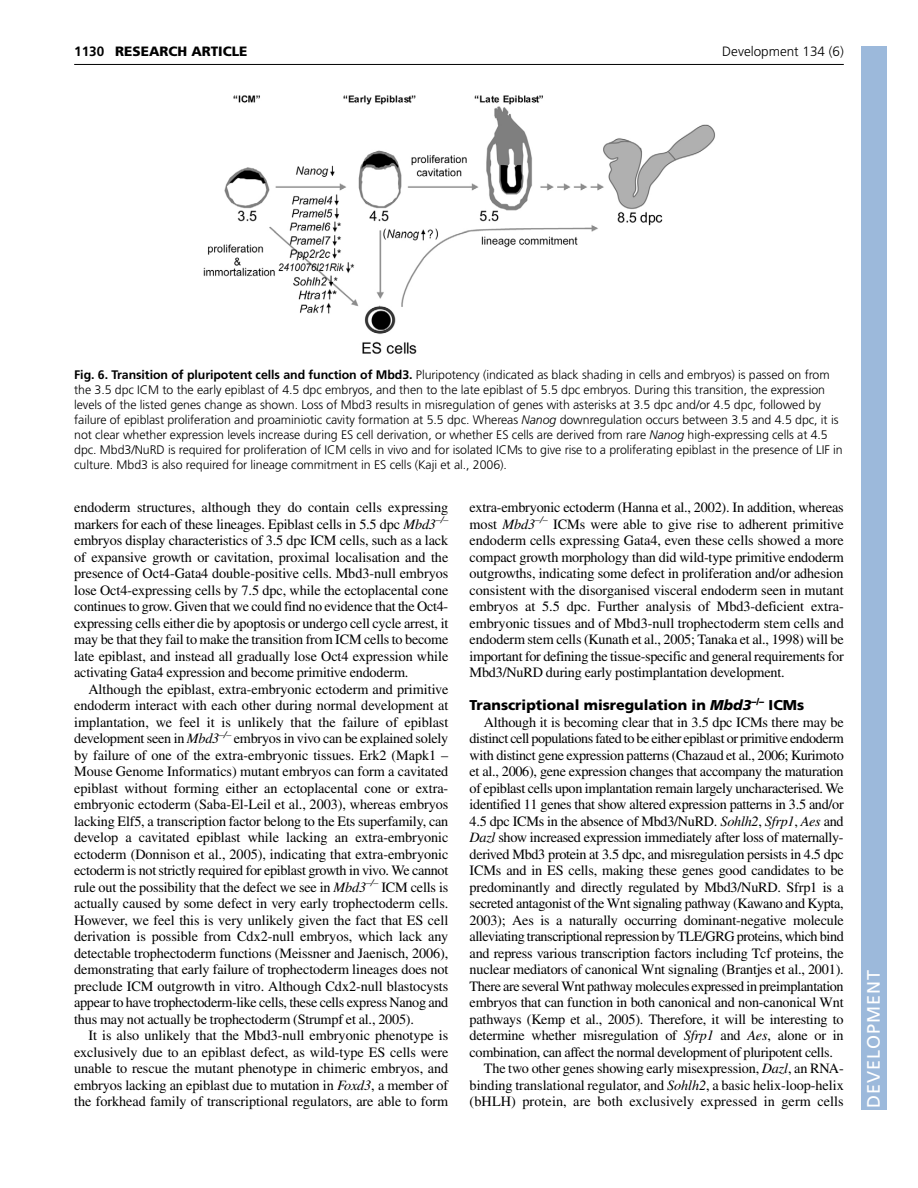
<style>
.page{position:relative;width:918px;height:1188px;background:#fff}
.page>*{position:absolute;margin:0;border:0;box-sizing:border-box;transform-origin:0 0}
.t1{font:18px "Frutiger LT Std";letter-spacing:.055em;color:#fff}
.t2{font:14.25px/16.5px "Times";letter-spacing:-.015em;color:#000;text-align:justify}
.t3{font:14.25px "Times";letter-spacing:-.035em;color:#000}
.t4{font:14.25px "Times";letter-spacing:.005em;color:#000}
.t5{font:900 14.25px "Frutiger LT Std";color:#000}
.t6{font:300 13.5px "Frutiger LT Std";color:#000}
.t7{font:900 13.5px "Frutiger LT Std";color:#000}
.t8{font:700 13.5px "Frutiger LT Std";color:#000}
.t9{font:300 12.3px/15px "Frutiger LT Std";letter-spacing:-.005em;color:#000}
.s1{font-weight:700}
.s2{font-style:italic}
</style>
<div class="page">
<div style="left:861px;top:46px;width:25px;height:1064px;background:#9cb9db"></div>
<hr style="left:74px;top:64px;width:770px;height:1px;background:#000">
<img style="left:203px;top:95px;width:512px;height:259px">
<p class="t8" style="left:74px;top:46px;width:32px">1130</p>
<p class="t7" style="left:115px;top:46px;width:134px">RESEARCH ARTICLE</p>
<p class="t6" style="left:722px;top:46px;width:123px">Development 134 (6)</p>
<p class="t9" style="left:74px;top:368px;width:770px"><span class="s1">Fig. 6. Transition of pluripotent cells and function of Mbd3.</span> Pluripotency (indicated as black shading in cells and embryos) is passed on from the 3.5 dpc ICM to the early epiblast of 4.5 dpc embryos, and then to the late epiblast of 5.5 dpc embryos. During this transition, the expression levels of the listed genes change as shown. Loss of Mbd3 results in misregulation of genes with asterisks at 3.5 dpc and/or 4.5 dpc, followed by failure of epiblast proliferation and proaminiotic cavity formation at 5.5 dpc. Whereas <span class="s2">Nanog</span> downregulation occurs between 3.5 and 4.5 dpc, it is not clear whether expression levels increase during ES cell derivation, or whether ES cells are derived from rare <span class="s2">Nanog</span> high-expressing cells at 4.5 dpc. Mbd3/NuRD is required for proliferation of ICM cells in vivo and for isolated ICMs to give rise to a proliferating epiblast in the presence of LIF in culture. Mbd3 is also required for lineage commitment in ES cells (Kaji et al., 2006).</p>
<p class="t2" style="left:74px;top:501px;width:376px">endoderm structures, although they do contain cells expressing markers for each of these lineages. Epiblast cells in 5.5 dpc <span class="s2">Mbd3</span><sup>–/– </sup>embryos display characteristics of 3.5 dpc ICM cells, such as a lack of expansive growth or cavitation, proximal localisation and the presence of Oct4-Gata4 double-positive cells. Mbd3-null embryos lose Oct4-expressing cells by 7.5 dpc, while the ectoplacental cone continues to grow. Given that we could find no evidence that the Oct4- expressing cells either die by apoptosis or undergo cell cycle arrest, it may be that they fail to make the transition from ICM cells to become late epiblast, and instead all gradually lose Oct4 expression while activating Gata4 expression and become primitive endoderm.</p>
<p class="t2" style="left:74px;top:682px;width:376px;text-indent:14px">Although the epiblast, extra-embryonic ectoderm and primitive endoderm interact with each other during normal development at implantation, we feel it is unlikely that the failure of epiblast development seen in <span class="s2">Mbd3</span><sup>–/–</sup> embryos in vivo can be explained solely by failure of one of the extra-embryonic tissues. Erk2 (Mapk1 – Mouse Genome Informatics) mutant embryos can form a cavitated epiblast without forming either an ectoplacental cone or extra&shy;embryonic ectoderm (Saba-El-Leil et al., 2003), whereas embryos lacking Elf5, a transcription factor belong to the Ets superfamily, can develop a cavitated epiblast while lacking an extra-embryonic ectoderm (Donnison et al., 2005), indicating that extra-embryonic ectoderm is not strictly required for epiblast growth in vivo. We cannot rule out the possibility that the defect we see in <span class="s2">Mbd3</span><sup>–/–</sup> ICM cells is actually caused by some defect in very early trophectoderm cells.<br>However, we feel this is very unlikely given the fact that ES cell derivation is possible from Cdx2-null embryos, which lack any detectable trophectoderm functions (Meissner and Jaenisch, 2006), demonstrating that early failure of trophectoderm lineages does not preclude ICM outgrowth in vitro. Although Cdx2-null blastocysts appear to have trophectoderm-like cells, these cells express Nanog and thus may not actually be trophectoderm (Strumpf et al., 2005).</p>
<p class="t2" style="left:74px;top:1029px;width:376px;text-indent:14px">It is also unlikely that the Mbd3-null embryonic phenotype is exclusively due to an epiblast defect, as wild-type ES cells were unable to rescue the mutant phenotype in chimeric embryos, and embryos lacking an epiblast due to mutation in <span class="s2">Foxd3</span>, a member of the forkhead family of transcriptional regulators, are able to form</p>
<p class="t2" style="left:470px;top:501px;width:376px">extra-embryonic ectoderm (Hanna et al., 2002). In addition, whereas most <span class="s2">Mbd3</span><sup>–/–</sup> ICMs were able to give rise to adherent primitive endoderm cells expressing Gata4, even these cells showed a more compact growth morphology than did wild-type primitive endoderm outgrowths, indicating some defect in proliferation and/or adhesion consistent with the disorganised visceral endoderm seen in mutant embryos at 5.5 dpc. Further analysis of Mbd3-deficient extra&shy;embryonic tissues and of Mbd3-null trophectoderm stem cells and endoderm stem cells (Kunath et al., 2005; Tanaka et al., 1998) will be important for defining the tissue-specific and general requirements for Mbd3/NuRD during early postimplantation development.</p>
<p class="t5" style="left:470px;top:700px;width:336px">Transcriptional misregulation in <span class="s2">Mbd3</span><sup>–/–</sup> ICMs</p>
<p class="t2" style="left:484px;top:715px;width:361px">Although it is becoming clear that in 3.5 dpc ICMs there may be</p>
<p class="t3" style="left:470px;top:733px;width:376px">distinct cell populations fated to be either epiblast or primitive endoderm</p>
<p class="t2" style="left:470px;top:748px;width:376px">with distinct gene expression patterns (Chazaud et al., 2006; Kurimoto</p>
<p class="t2" style="left:470px;top:765px;width:376px">et al., 2006), gene expression changes that accompany the maturation</p>
<p class="t2" style="left:470px;top:781px;width:376px">of epiblast cells upon implantation remain largely uncharacterised. We</p>
<p class="t2" style="left:470px;top:798px;width:376px">identified 11 genes that show altered expression patterns in 3.5 and/or</p>
<p class="t2" style="left:470px;top:814px;width:376px">4.5 dpc ICMs in the absence of Mbd3/NuRD. <span class="s2">Sohlh2</span>, <span class="s2">Sfrp1</span>, <span class="s2">Aes</span> and</p>
<p class="t2" style="left:470px;top:831px;width:376px"><span class="s2">Dazl</span> show increased expression immediately after loss of maternally-</p>
<p class="t2" style="left:470px;top:847px;width:376px">derived Mbd3 protein at 3.5 dpc, and misregulation persists in 4.5 dpc</p>
<p class="t2" style="left:470px;top:864px;width:376px">ICMs and in ES cells, making these genes good candidates to be</p>
<p class="t2" style="left:470px;top:880px;width:376px">predominantly and directly regulated by Mbd3/NuRD. Sfrp1 is a</p>
<p class="t2" style="left:470px;top:897px;width:376px">secreted antagonist of the Wnt signaling pathway (Kawano and Kypta,</p>
<p class="t2" style="left:470px;top:913px;width:376px">2003); Aes is a naturally occurring dominant-negative molecule</p>
<p class="t2" style="left:470px;top:930px;width:376px">alleviating transcriptional repression by TLE/GRG proteins, which bind</p>
<p class="t2" style="left:470px;top:946px;width:376px">and repress various transcription factors including Tcf proteins, the</p>
<p class="t2" style="left:470px;top:963px;width:376px">nuclear mediators of canonical Wnt signaling (Brantjes et al., 2001).</p>
<p class="t2" style="left:470px;top:979px;width:376px">There are several Wnt pathway molecules expressed in preimplantation</p>
<p class="t2" style="left:470px;top:996px;width:376px">embryos that can function in both canonical and non-canonical Wnt</p>
<p class="t2" style="left:470px;top:1012px;width:376px">pathways (Kemp et al., 2005). Therefore, it will be interesting to</p>
<p class="t2" style="left:470px;top:1029px;width:376px">determine whether misregulation of <span class="s2">Sfrp1</span> and <span class="s2">Aes</span>, alone or in</p>
<p class="t2" style="left:470px;top:1045px;width:365px">combination, can affect the normal development of pluripotent cells.</p>
<p class="t2" style="left:484px;top:1062px;width:361px">The two other genes showing early misexpression, <span class="s2">Dazl</span>, an RNA-</p>
<p class="t2" style="left:470px;top:1078px;width:376px">binding translational regulator, and <span class="s2">Sohlh2</span>, a basic helix-loop-helix</p>
<p class="t4" style="left:470px;top:1096px;width:376px">(bHLH) protein, are both exclusively expressed in germ cells</p>
<p class="t1" style="left:863px;top:1108px;width:140px;rotate:-90deg">DEVELOPMENT</p>
</div>
